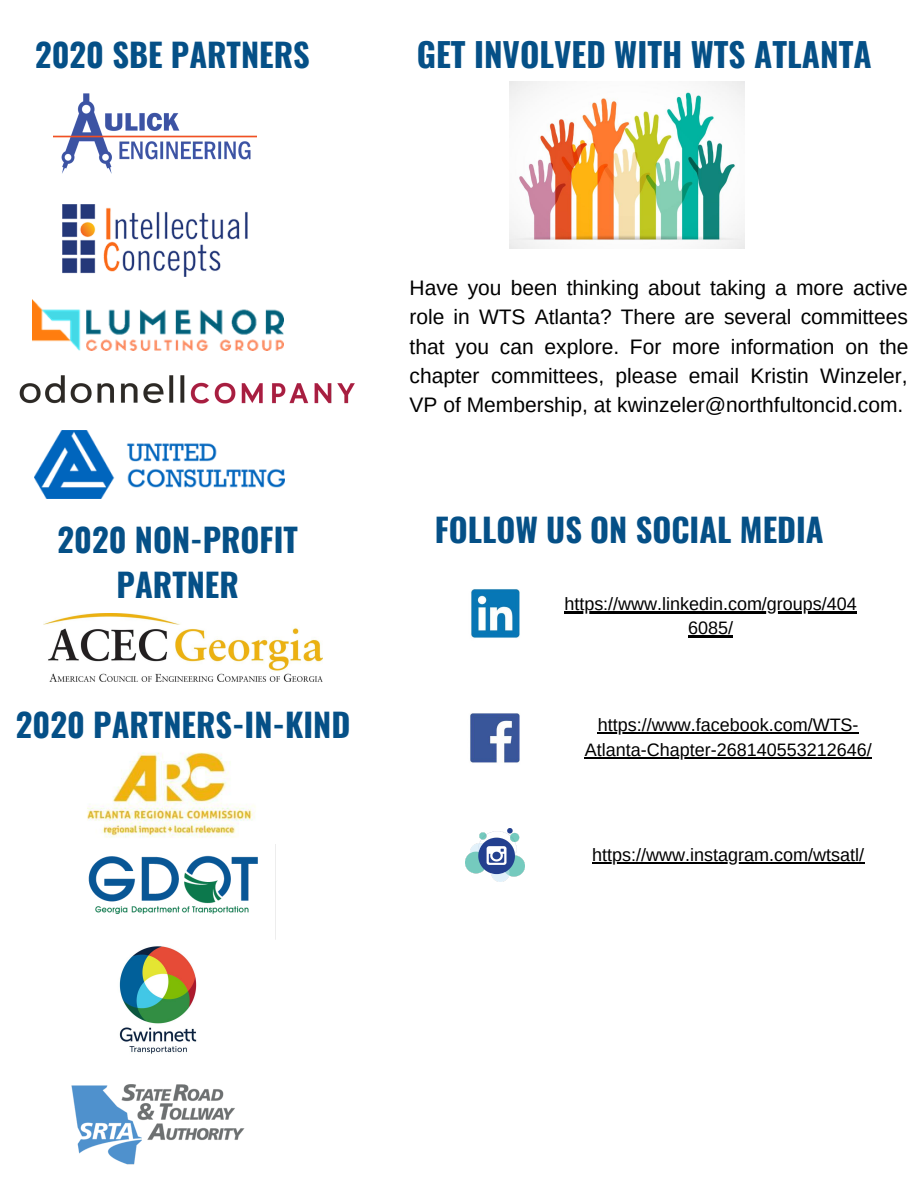
<style>
.page{position:relative;width:918px;height:1188px;background:#fff}
.page>*{position:absolute;margin:0;border:0;box-sizing:border-box;transform-origin:0 0}
.t1{font:700 33.15px "Oswald";color:#055087}
.t2{font:700 32.4px/45px "Oswald";color:#055087;text-align:center}
.t3{font:21px/29.2px "Arimo";color:#000;text-align:justify}
.t4{font:18px/24px "Arimo";color:#000;text-align:center}
</style>
<div class="page">
<img style="left:119px;top:946px;width:78px;height:108px">
<img style="left:471px;top:589px;width:49px;height:49px">
<img style="left:470px;top:713px;width:50px;height:50px">
<img style="left:466px;top:829px;width:58px;height:53px">
<img style="left:62px;top:204px;width:186px;height:72px">
<img style="left:33px;top:300px;width:250px;height:50px">
<img style="left:35px;top:430px;width:249px;height:69px">
<img style="left:71px;top:1084px;width:174px;height:81px">
<img style="left:88px;top:855px;width:170px;height:59px">
<img style="left:53px;top:93px;width:204px;height:81px">
<img style="left:87px;top:752px;width:169px;height:86px">
<img style="left:19px;top:375px;width:336px;height:29px">
<img style="left:44px;top:614px;width:279px;height:67px">
<img style="left:509px;top:82px;width:235px;height:166px">
<hr style="left:564px;top:612px;width:293px;height:2px;background:#000">
<hr style="left:688px;top:636px;width:45px;height:2px;background:#000">
<hr style="left:598px;top:733px;width:261px;height:1px;background:#000">
<hr style="left:585px;top:757px;width:287px;height:1px;background:#000">
<hr style="left:592px;top:862px;width:272px;height:2px;background:#000">
<h2 class="t2" style="left:35px;top:31px;width:276px">2020 SBE PARTNERS</h2>
<h1 class="t1" style="left:417px;top:28px;width:456px">GET INVOLVED WITH WTS ATLANTA</h1>
<h2 class="t2" style="left:58px;top:516px;width:242px">2020 NON-PROFIT<br>PARTNER</h2>
<h2 class="t2" style="left:16px;top:701px;width:336px">2020 PARTNERS-IN-KIND</h2>
<p class="t3" style="left:410px;top:273px;width:501px">Have you been thinking about taking a more active role in WTS Atlanta? There are several committees that you can explore. For more information on the chapter committees, please email Kristin Winzeler, VP of Membership, at kwinzeler@northfultoncid.com.</p>
<h2 class="t2" style="left:435px;top:506px;width:391px">FOLLOW US ON SOCIAL MEDIA</h2>
<p class="t4" style="left:564px;top:591px;width:294px">https://www.linkedin.com/groups/404<br>6085/</p>
<p class="t4" style="left:585px;top:713px;width:289px;line-height:24.8px">https://www.facebook.com/WTS-<br>Atlanta-Chapter-268140553212646/</p>
<p class="t4" style="left:592px;top:843px;width:273px">https://www.instagram.com/wtsatl/</p>
</div>
